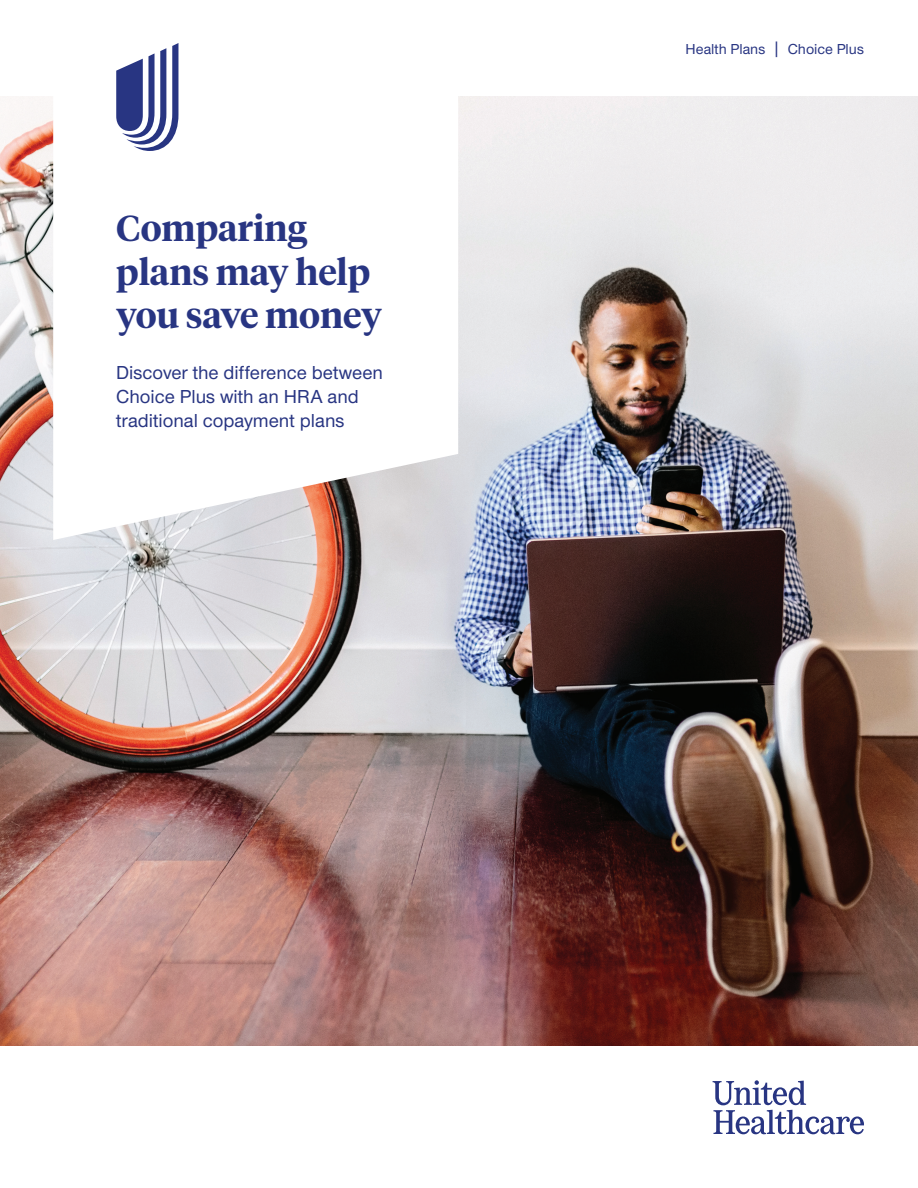
<style>
.page{position:relative;width:918px;height:1188px;background:#fff}
.page>*{position:absolute;margin:0;border:0;box-sizing:border-box;transform-origin:0 0}
.t1{font:600 36px/43.2px "UHC Serif Headline";color:#283582}
.t2{font:500 19.5px/24px "UHC Sans";color:#283582}
.t3{font:500 15px "UHC Sans";color:#283582}
.s1{font-size:18.75px}
</style>
<div class="page">
<svg style="left:713px;top:1080px;width:151px;height:54px"></svg>
<img style="left:0;top:97px;width:918px;height:948px">
<svg style="left:53px;top:43px;width:405px;height:497px"></svg>
<svg style="left:116px;top:43px;width:62px;height:108px"></svg>
<h1 class="t1" style="left:116px;top:205px;width:267px">Comparing plans may help you save money</h1>
<p class="t2" style="left:116px;top:360px;width:268px">Discover the difference between<br>Choice Plus with an HRA and traditional copayment plans</p>
<p class="t3" style="left:686px;top:39px;width:180px">Health Plans <span class="s1">|</span> Choice Plus</p>
</div>
